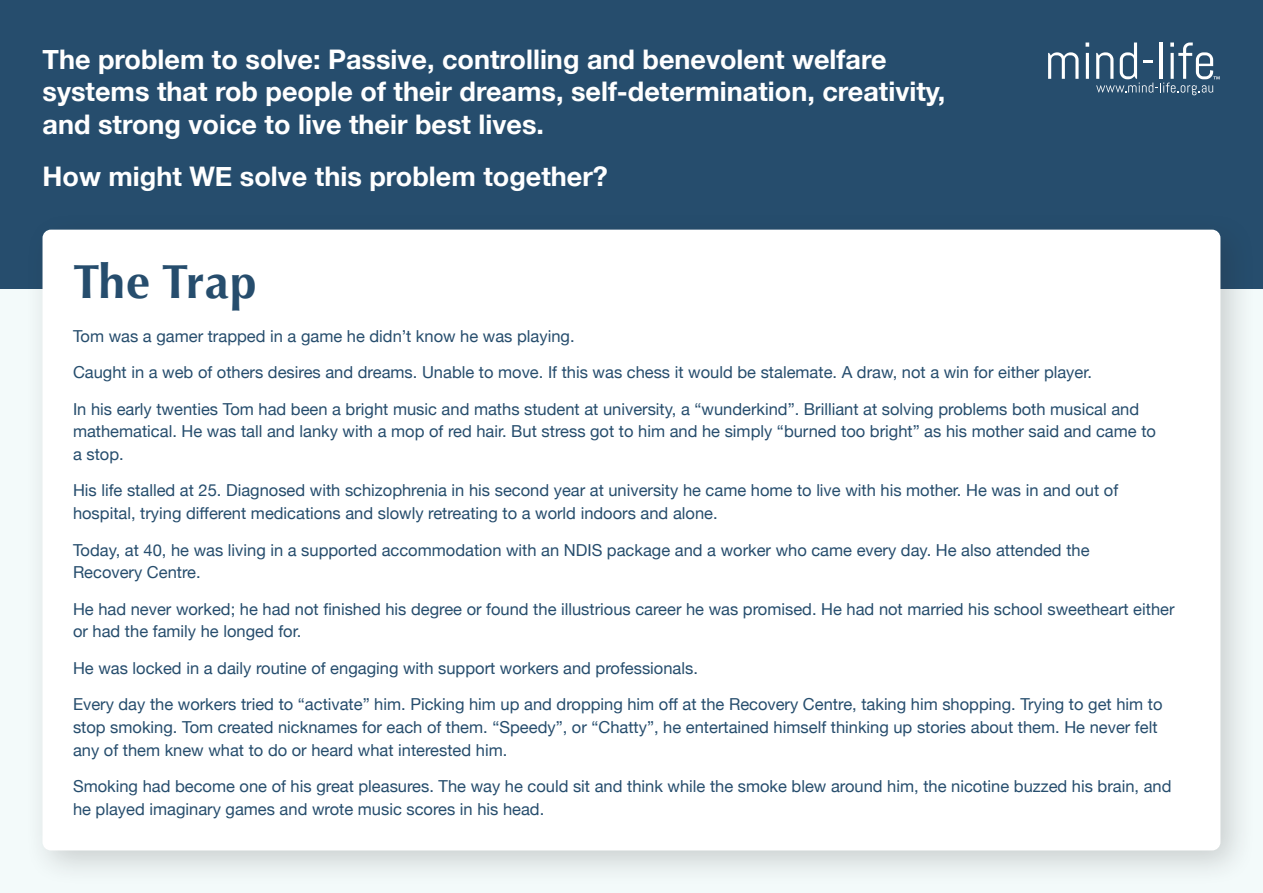
<style>
.page{position:relative;width:1263px;height:893px;background:#fff}
.page>*{position:absolute;margin:0;border:0;box-sizing:border-box;transform-origin:0 0}
.t1{font:700 48px "Optima";letter-spacing:.01em;color:#264d6d}
.t2{font:700 27px/32.4px "Helvetica Neue";color:#fff}
.Default_Paragraph{font:16.5px/22.8px "Helvetica Neue";color:#264d6d}
</style>
<div class="page">
<div style="left:0;top:288px;width:1263px;height:605px;background:#f3fafa"></div>
<div style="left:0;top:0;width:1263px;height:288px;background:#264d6d"></div>
<div style="left:24px;top:211px;width:1233px;height:676px;background:#231f20;opacity:.2"></div>
<div style="left:43px;top:230px;width:1177px;height:620px;background:#fff;border-radius:8px"></div>
<svg style="left:1048px;top:52px;width:30px;height:27px"></svg>
<hr style="left:1086px;top:53px;width:3px;height:26px;background:#fff">
<svg style="left:1085px;top:43px;width:4px;height:4px"></svg>
<svg style="left:1096px;top:43px;width:124px;height:52px"></svg>
<p class="t2" style="left:43px;top:44px;width:904px">The problem to solve: Passive, controlling and benevolent welfare systems that rob people of their dreams, self-determination, creativity, and strong voice to live their best lives.</p>
<p class="t2" style="left:43px;top:161px;width:567px">How might WE solve this problem together?</p>
<p class="t1" style="left:73px;top:254px;width:185px">The Trap</p>
<p class="Default_Paragraph" style="left:73px;top:326px;width:503px">Tom was a gamer trapped in a game he didn’t know he was playing.</p>
<p class="Default_Paragraph" style="left:73px;top:362px;width:1020px">Caught in a web of others desires and dreams. Unable to move. If this was chess it would be stalemate. A draw, not a win for either player.</p>
<p class="Default_Paragraph" style="left:73px;top:398px;width:1084px">In his early twenties Tom had been a bright music and maths student at university, a “wunderkind”. Brilliant at solving problems both musical and mathematical. He was tall and lanky with a mop of red hair. But stress got to him and he simply “burned too bright” as his mother said and came to a stop.</p>
<p class="Default_Paragraph" style="left:73px;top:480px;width:1047px">His life stalled at 25. Diagnosed with schizophrenia in his second year at university he came home to live with his mother. He was in and out of hospital, trying different medications and slowly retreating to a world indoors and alone.</p>
<p class="Default_Paragraph" style="left:73px;top:539px;width:1018px">Today, at 40, he was living in a supported accommodation with an NDIS package and a worker who came every day. He also attended the<br>Recovery Centre.</p>
<p class="Default_Paragraph" style="left:73px;top:598px;width:1103px">He had never worked; he had not finished his degree or found the illustrious career he was promised. He had not married his school sweetheart either or had the family he longed for.</p>
<p class="Default_Paragraph" style="left:73px;top:657px;width:626px">He was locked in a daily routine of engaging with support workers and professionals.</p>
<p class="Default_Paragraph" style="left:73px;top:694px;width:1091px">Every day the workers tried to “activate” him. Picking him up and dropping him off at the Recovery Centre, taking him shopping. Trying to get him to stop smoking. Tom created nicknames for each of them. “Speedy”, or “Chatty”, he entertained himself thinking up stories about them. He never felt any of them knew what to do or heard what interested him.</p>
<p class="Default_Paragraph" style="left:73px;top:776px;width:1100px">Smoking had become one of his great pleasures. The way he could sit and think while the smoke blew around him, the nicotine buzzed his brain, and he played imaginary games and wrote music scores in his head.</p>
</div>
